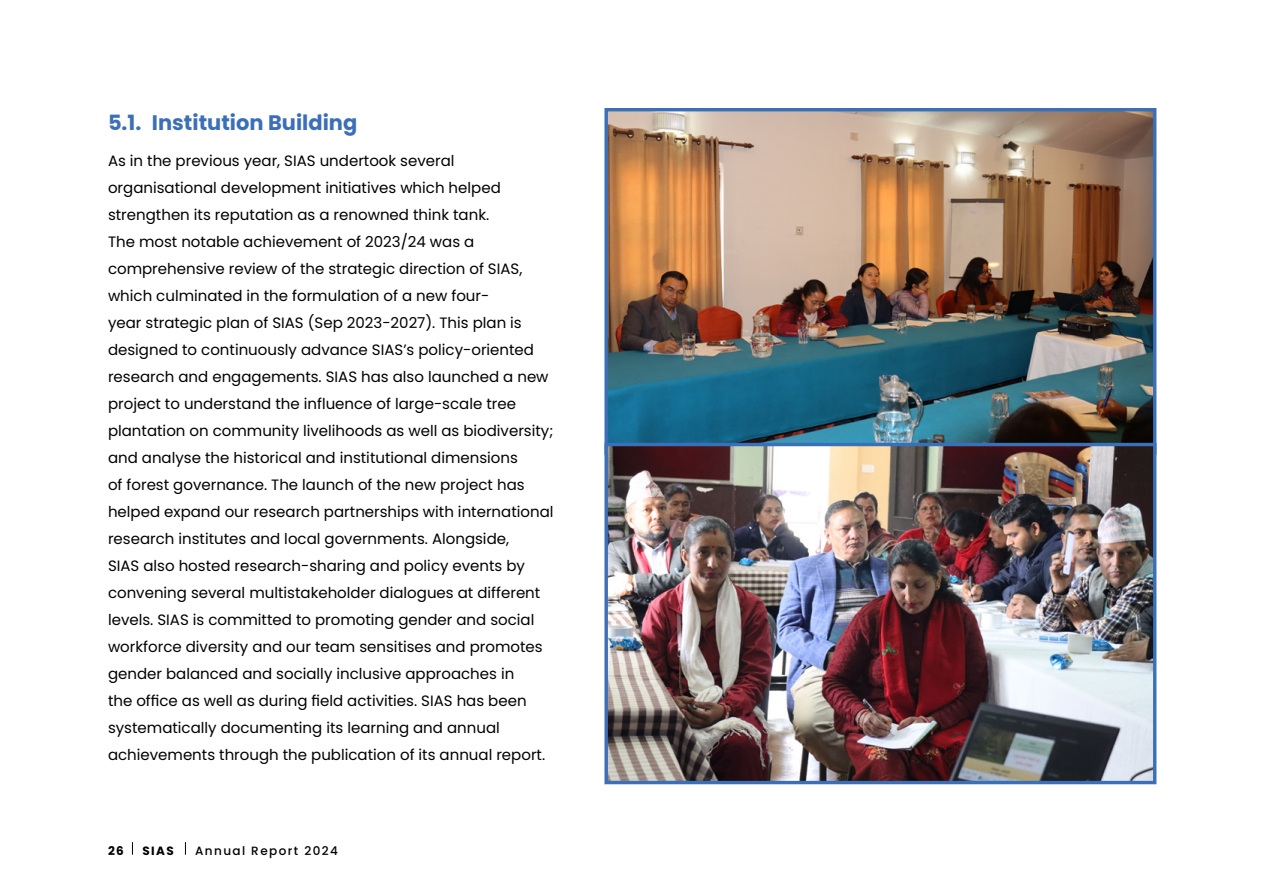
<style>
.page{position:relative;width:1263px;height:893px;background:#fff}
.page>*{position:absolute;margin:0;border:0;box-sizing:border-box;transform-origin:0 0}
.t1{font:700 21px "Poppins";color:#3b6fb7}
.t2{font:15px/27px "Poppins";color:#000}
.t3{font:500 12px "Poppins";letter-spacing:.12em;color:#000}
.t4{font:700 12px "Poppins";letter-spacing:.12em;color:#000}
</style>
<div class="page">
<img style="left:608px;top:112px;width:544px;height:668px">
<div style="left:604px;top:108px;width:552px;height:347px;border:3px solid #3b6fb7"></div>
<div style="left:604px;top:443px;width:552px;height:341px;border:3px solid #3b6fb7"></div>
<svg style="left:132px;top:842px;width:1px;height:13px"></svg>
<svg style="left:185px;top:842px;width:1px;height:13px"></svg>
<h1 class="t1" style="left:108px;top:111px;width:251px">5.1. Institution Building</h1>
<p class="t2" style="left:108px;top:147px;width:447px">As in the previous year, SIAS undertook several organisational development initiatives which helped strengthen its reputation as a renowned think tank.<br>The most notable achievement of 2023/24 was a comprehensive review of the strategic direction of SIAS, which culminated in the formulation of a new four-<br>year strategic plan of SIAS (Sep 2023-2027). This plan is designed to continuously advance SIAS’s policy-oriented research and engagements. SIAS has also launched a new project to understand the influence of large-scale tree plantation on community livelihoods as well as biodiversity; and analyse the historical and institutional dimensions<br>of forest governance. The launch of the new project has helped expand our research partnerships with international research institutes and local governments. Alongside,<br>SIAS also hosted research-sharing and policy events by convening several multistakeholder dialogues at different levels. SIAS is committed to promoting gender and social workforce diversity and our team sensitises and promotes gender balanced and socially inclusive approaches in<br>the office as well as during field activities. SIAS has been systematically documenting its learning and annual achievements through the publication of its annual report.</p>
<p class="t4" style="left:108px;top:843px;width:17px">26</p>
<p class="t4" style="left:142px;top:843px;width:33px">SIAS</p>
<p class="t3" style="left:195px;top:843px;width:144px">Annual Report 2024</p>
</div>
